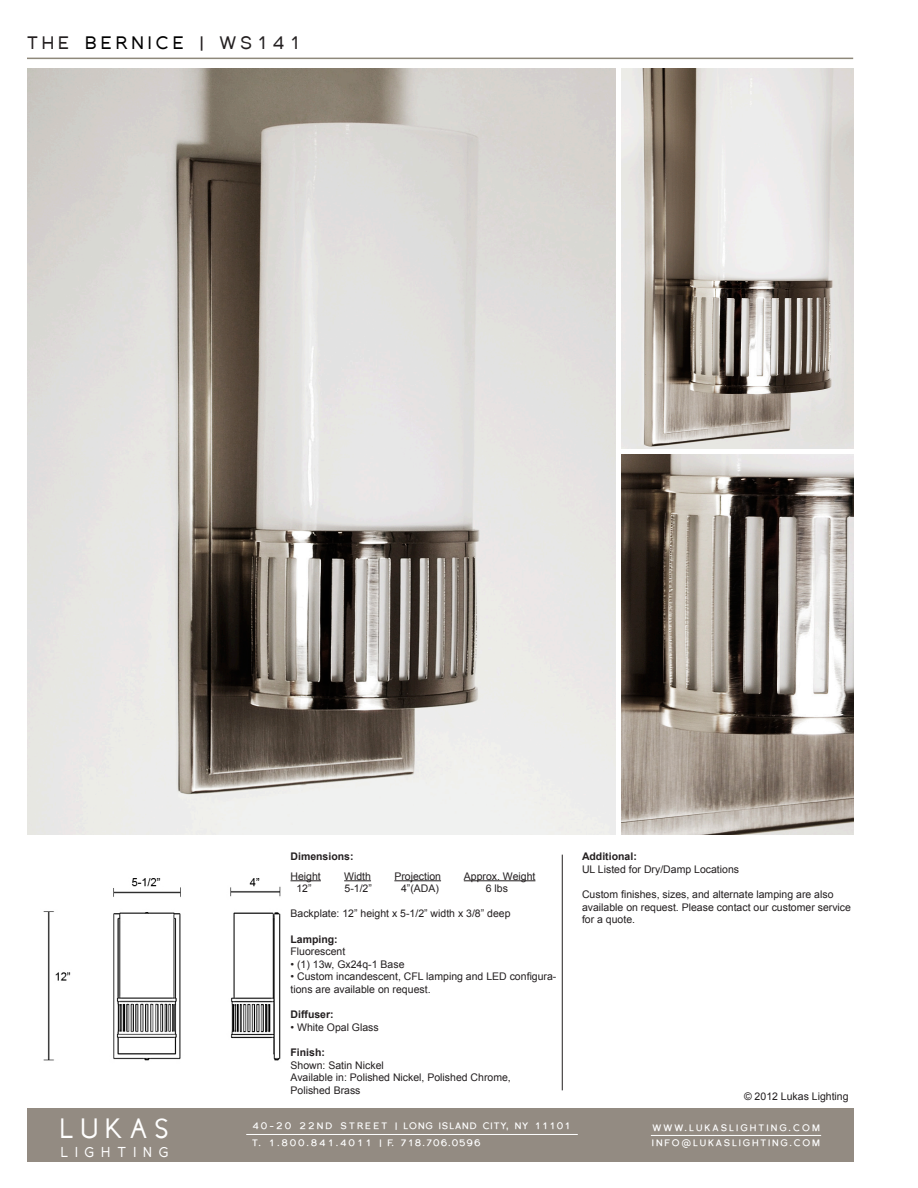
<style>
.page{position:relative;width:918px;height:1188px;background:#fff}
.page>*{position:absolute;margin:0;border:0;box-sizing:border-box;transform-origin:0 0}
.t1{font:28.5px "Cicle Gordita";letter-spacing:.27em;color:#fff}
.t2{font:18px "Florencesans";letter-spacing:.22em;color:#231f20}
.t3{font:14.7px "Cicle Gordita";letter-spacing:.48em;color:#fff;scale:1.05 1}
.t4{font:10.5px/12.6px "Arial";color:#231f20}
.t5{font:700 10.5px "Arial";color:#231f20}
.t6{font:700 9.3px/16.5px "Florencesans";letter-spacing:.1em;color:#fff}
.t7{font:700 9.3px/15px "Florencesans";letter-spacing:.195em;color:#fff}
.s1{color:#000}
</style>
<div class="page">
<img style="left:621px;top:68px;width:232px;height:381px">
<img style="left:621px;top:454px;width:232px;height:381px">
<img style="left:43px;top:878px;width:238px;height:183px">
<hr style="left:562px;top:855px;width:1px;height:235px;background:#231f20">
<hr style="left:27px;top:58px;width:826px;height:1px;background:#8e887a">
<hr style="left:291px;top:880px;width:30px;height:1px;background:#231f20">
<svg style="left:344px;top:880px;width:27px;height:1px"></svg>
<hr style="left:394px;top:880px;width:47px;height:1px;background:#231f20">
<hr style="left:464px;top:880px;width:71px;height:1px;background:#231f20">
<img style="left:27px;top:68px;width:589px;height:767px">
<div style="left:27px;top:1108px;width:826px;height:54px;background:#938b82"></div>
<hr style="left:651px;top:1135px;width:170px;height:1px;background:#fff">
<hr style="left:246px;top:1134px;width:332px;height:1px;background:#fff">
<h2 class="t2" style="left:27px;top:34px;width:275px">THE <span class="s1">BERNICE</span> | WS141</h2>
<h1 class="t1" style="left:61px;top:1114px;width:110px">LUKAS</h1>
<h3 class="t3" style="left:61px;top:1144px;width:104px">LIGHTING</h3>
<p class="t5" style="left:291px;top:850px;width:65px">Dimensions:</p>
<p class="t4" style="left:291px;top:870px;width:32px">Height</p>
<p class="t4" style="left:344px;top:870px;width:28px">Width</p>
<p class="t4" style="left:394px;top:870px;width:48px">Projection</p>
<p class="t4" style="left:464px;top:870px;width:73px">Approx. Weight</p>
<p class="t4" style="left:296px;top:882px;width:17px">12”</p>
<p class="t4" style="left:345px;top:882px;width:29px">5-1/2”</p>
<p class="t4" style="left:401px;top:882px;width:39px">4”(ADA)</p>
<p class="t4" style="left:486px;top:882px;width:24px">6 lbs</p>
<p class="t4" style="left:291px;top:908px;width:222px">Backplate: 12” height x 5-1/2” width x 3/8” deep</p>
<p class="t5" style="left:291px;top:932px;width:49px">Lamping:</p>
<p class="t4" style="left:291px;top:945px;width:56px">Fluorescent</p>
<p class="t4" style="left:291px;top:958px;width:115px">• (1) 13w, Gx24q-1 Base</p>
<p class="t4" style="left:291px;top:971px;width:267px">• Custom incandescent, CFL lamping and LED configura&shy;tions are available on request.</p>
<p class="t5" style="left:291px;top:1008px;width:45px">Diffuser:</p>
<p class="t4" style="left:291px;top:1021px;width:90px">• White Opal Glass</p>
<p class="t5" style="left:291px;top:1045px;width:36px">Finish:</p>
<p class="t4" style="left:291px;top:1059px;width:222px">Shown: Satin Nickel<br>Available in: Polished Nickel, Polished Chrome,<br>Polished Brass</p>
<p class="t6" style="left:252px;top:1118px;width:320px">40-20 22ND STREET | LONG ISLAND CITY, NY 11101<br>T. 1.800.841.4011 | F. 718.706.0596</p>
<p class="t5" style="left:582px;top:850px;width:56px">Additional:</p>
<p class="t4" style="left:582px;top:863px;width:159px">UL Listed for Dry/Damp Locations</p>
<p class="t4" style="left:582px;top:888px;width:271px">Custom finishes, sizes, and alternate lamping are also available on request. Please contact our customer service for a quote.</p>
<p class="t4" style="left:744px;top:1090px;width:106px">© 2012 Lukas Lighting</p>
<p class="t7" style="left:652px;top:1120px;width:170px">WWW.LUKASLIGHTING.COM<br>INFO@LUKASLIGHTING.COM</p>
</div>
